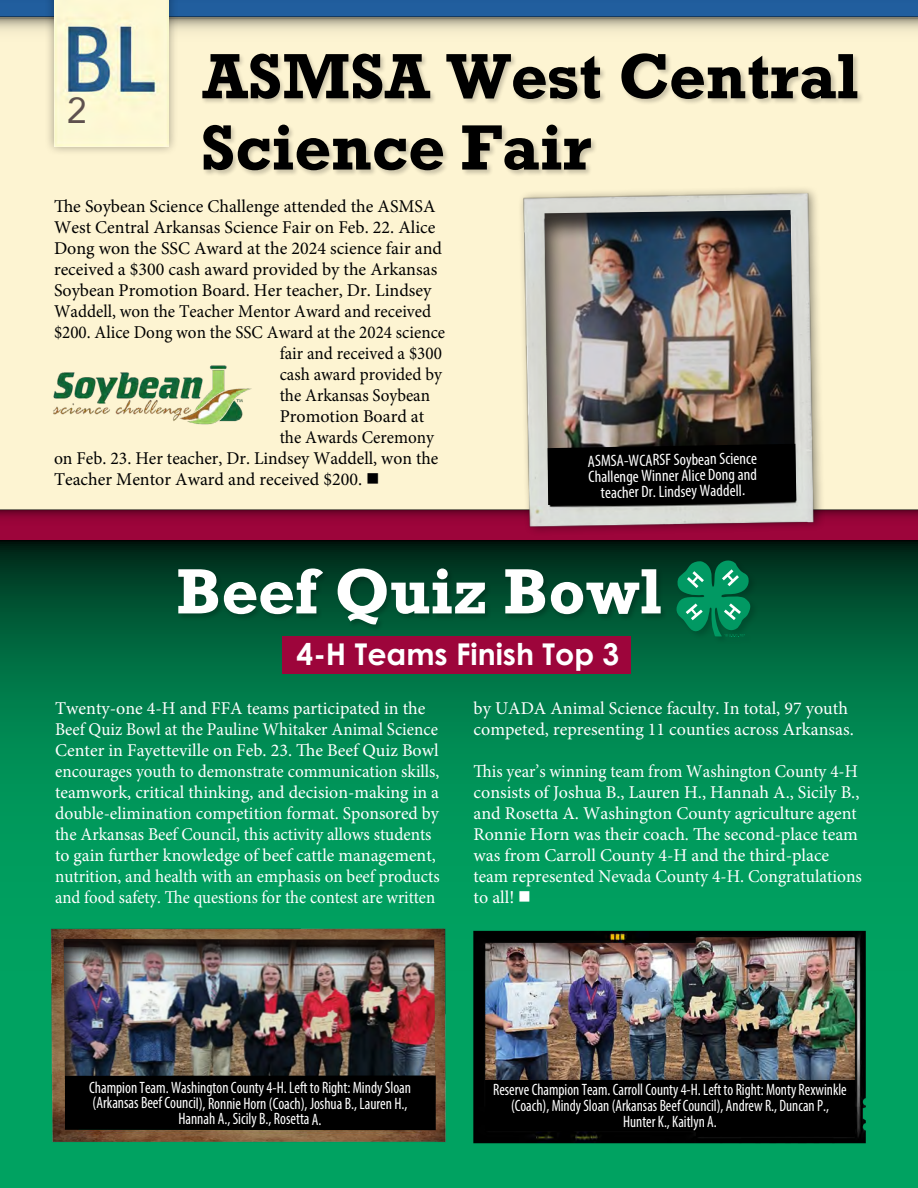
<style>
.page{position:relative;width:918px;height:1188px;background:#fff}
.page>*{position:absolute;margin:0;border:0;box-sizing:border-box;transform-origin:0 0}
.t1{font:700 60px "Rockwell";color:#000}
.t2{font:700 60px "Rockwell";color:#fff}
.t3{font:36px "Avenir";color:#5e514e}
.t4{font:700 30px "Century Gothic Pro";color:#fff}
.t5{font:18px/21px "Minion Pro";color:#fff}
.t6{font:18px/21px "Minion Pro";color:#000}
.t7{font:18px/21px "Minion Pro";color:#fff;scale:.95 1}
.t8{font:18px "Minion Pro";color:#000;scale:.95 1}
.t9{font:condensed 16.5px/15.8px "Myriad Pro";color:#fff;text-align:center;scale:.93 1}
.t10{font:condensed 16.5px/15.8px "Myriad Pro";color:#fff;text-align:center;scale:.92 1}
.t11{font:condensed 16.5px/15.8px "Myriad Pro";color:#fff;text-align:center}
</style>
<div class="page">
<div style="left:0;top:0;width:918px;height:531px;background:#fdf4d2"></div>
<div style="left:0;top:538px;width:918px;height:650px;background:#00a261"></div>
<div style="left:0;top:0;width:918px;height:16px;background:#215e9e"></div>
<svg style="left:0;top:16px;width:918px;height:15px;background:#bcb8a2"></svg>
<div style="left:0;top:510px;width:918px;height:29px;background:#9d053b"></div>
<svg style="left:0;top:510px;width:918px;height:8px;background:#7a032e"></svg>
<div style="left:44px;top:0;width:135px;height:157px;background:#000;opacity:.35"></div>
<img style="left:54px;top:0;width:115px;height:147px">
<img style="left:53px;top:365px;width:199px;height:60px">
<div style="left:201px;top:53px;width:663px;height:53px;background:#000;opacity:.2"></div>
<div style="left:202px;top:124px;width:396px;height:53px;background:#000;opacity:.2"></div>
<svg style="left:0;top:540px;width:918px;height:276px"></svg>
<div style="left:177px;top:568px;width:490px;height:64px;background:#000;opacity:.2"></div>
<img style="left:473px;top:930px;width:393px;height:214px">
<img style="left:509px;top:189px;width:331px;height:359px">
<img style="left:531px;top:198px;width:276px;height:275px">
<div style="left:548px;top:444px;width:248px;height:61px;background:#000"></div>
<div style="left:282px;top:636px;width:349px;height:38px;background:#9d053b"></div>
<img style="left:52px;top:1124px;width:394px;height:18px">
<img style="left:50px;top:928px;width:396px;height:196px">
<div style="left:65px;top:1076px;width:371px;height:54px;background:#000"></div>
<div style="left:675px;top:559px;width:84px;height:86px;background:#000;opacity:.15"></div>
<svg style="left:673px;top:558px;width:80px;height:79px"></svg>
<h1 class="t1" style="left:202px;top:38px;width:658px">ASMSA West Central</h1>
<h1 class="t1" style="left:201px;top:109px;width:393px">Science Fair</h1>
<p class="t6" style="left:54px;top:196px;width:393px">The Soybean Science Challenge attended the ASMSA West Central Arkansas Science Fair on Feb. 22. Alice Dong won the SSC Award at the 2024 science fair and received a $300 cash award provided by the Arkansas Soybean Promotion Board. Her teacher, Dr. Lindsey Waddell, won the Teacher Mentor Award and received $200. Alice Dong won the SSC Award at the 2024 science</p>
<p class="t8" style="left:280px;top:341px;width:172px">fair and received a $300</p>
<p class="t8" style="left:280px;top:362px;width:172px">cash award provided by</p>
<p class="t8" style="left:280px;top:383px;width:160px">the Arkansas Soybean</p>
<p class="t6" style="left:280px;top:406px;width:146px">Promotion Board at</p>
<p class="t8" style="left:280px;top:425px;width:164px">the Awards Ceremony</p>
<p class="t6" style="left:54px;top:448px;width:386px">on Feb. 23. Her teacher, Dr. Lindsey Waddell, won the</p>
<p class="t6" style="left:54px;top:469px;width:327px">Teacher Mentor Award and received $200. ■</p>
<h2 class="t3" style="left:67px;top:82px;width:22px">2</h2>
<p class="t11" style="left:588px;top:453px;width:171px;rotate:-1deg">ASMSA-WCARSF Soybean Science<br>Challenge Winner Alice Dong and teacher Dr. Lindsey Waddell.</p>
<h2 class="t2" style="left:176px;top:553px;width:487px">Beef Quiz Bowl</h2>
<h3 class="t4" style="left:297px;top:635px;width:324px">4-H Teams Finish Top 3</h3>
<p class="t5" style="left:55px;top:698px;width:386px">Twenty-one 4-H and FFA teams participated in the Beef Quiz Bowl at the Pauline Whitaker Animal Science Center in Fayetteville on Feb. 23. The Beef Quiz Bowl encourages youth to demonstrate communication skills, teamwork, critical thinking, and decision-making in a double-elimination competition format. Sponsored by the Arkansas Beef Council, this activity allows students to gain further knowledge of beef cattle management, nutrition, and health with an emphasis on beef products and food safety. The questions for the contest are written</p>
<p class="t5" style="left:474px;top:698px;width:382px">by UADA Animal Science faculty. In total, 97 youth competed, representing 11 counties across Arkansas.</p>
<p class="t7" style="left:474px;top:761px;width:410px">This year’s winning team from Washington County 4-H consists of Joshua B., Lauren H., Hannah A., Sicily B., and Rosetta A. Washington County agriculture agent Ronnie Horn was their coach. The second-place team was from Carroll County 4-H and the third-place team represented Nevada County 4-H. Congratulations to all! ■</p>
<p class="t9" style="left:89px;top:1079px;width:348px">Champion Team. Washington County 4-H. Left to Right: Mindy Sloan (Arkansas Beef Council), Ronnie Horn (Coach), Joshua B., Lauren H.,<br>Hannah A., Sicily B., Rosetta A.</p>
<p class="t10" style="left:493px;top:1082px;width:386px">Reserve Champion Team. Carroll County 4-H. Left to Right: Monty Rexwinkle (Coach), Mindy Sloan (Arkansas Beef Council), Andrew R., Duncan P.,<br>Hunter K., Kaitlyn A.</p>
</div>
